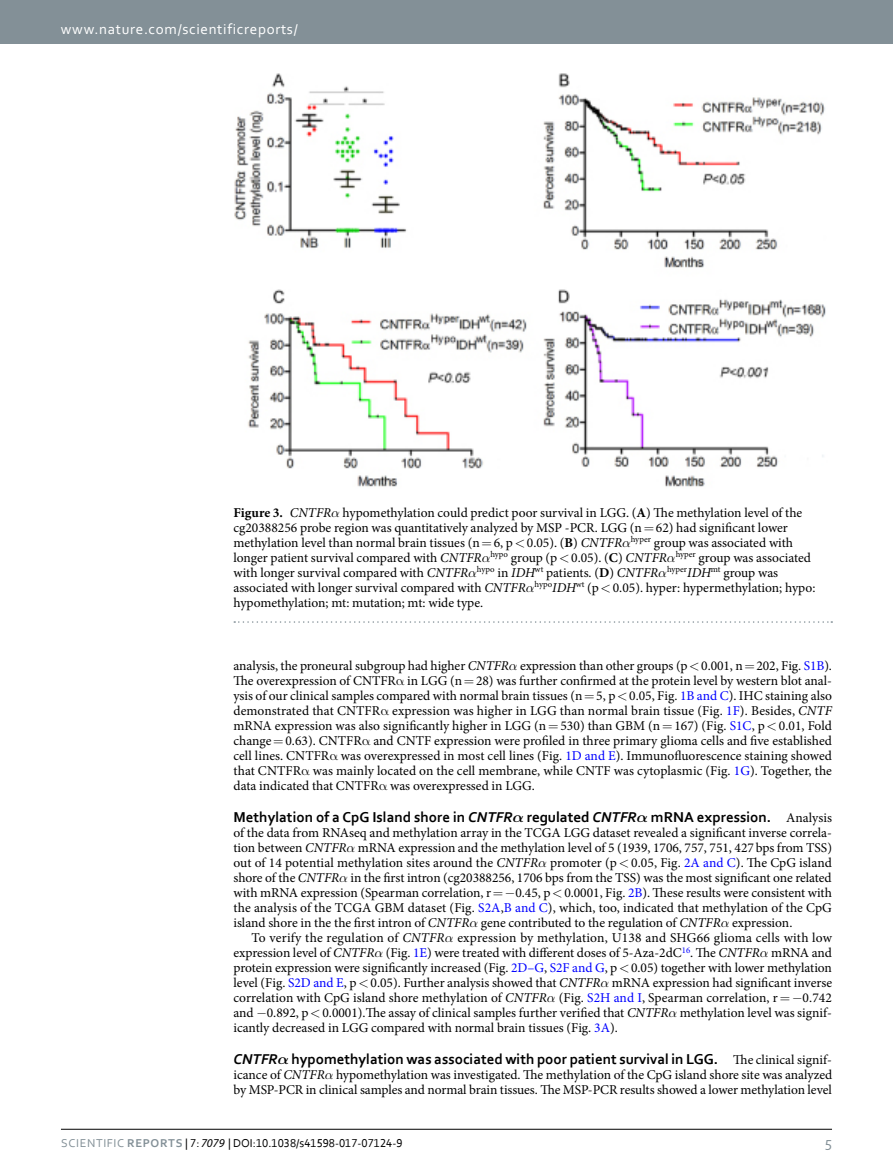
<style>
.page{position:relative;width:893px;height:1174px;background:#fff}
.page>*{position:absolute;margin:0;border:0;box-sizing:border-box;transform-origin:0 0}
.t1{font:700 15px "Corbel";color:#000}
.t2{font:15px "Corbel 2";letter-spacing:.045em;color:#fff}
.t3{font:15px "Corbel 2";color:#839097}
.t4{font:13.5px/15px "Minion Pro";color:#000;text-align:justify}
.t5{font:12px "Corbel";color:#000}
.s1{font-weight:700}
.s2{font-style:italic}
.s3{color:#00f}
.s4{font-family:"Corbel Bold 2";font-weight:400}
.s5{font-family:"Minion Pro";font-weight:400;font-size:13.5px}
.s6{font-family:"Corbel 2";color:#839097}
.s7{font-family:"Corbel Bold 2";color:#839097}
.s8{font-family:"Myriad Pro";font-style:italic}
</style>
<div class="page">
<div style="left:0;top:0;width:893px;height:43px;background:#839097"></div>
<hr style="left:61px;top:1129px;width:771px;height:1px;background:#000">
<img style="left:234px;top:73px;width:592px;height:414px">
<svg style="left:234px;top:621px;width:598px;height:2px"></svg>
<p class="t2" style="left:61px;top:19px;width:238px">www.nature.com/scientificreports/</p>
<p class="t4" style="left:233px;top:505px;width:583px;text-align:left"><span class="s1">Figure 3.</span> <span class="s2">CNTFR</span> hypomethylation could predict poor survival in LGG. (<span class="s1">A</span>) The methylation level of the cg20388256 probe region was quantitatively analyzed by MSP -PCR. LGG (n 62) had significant lower methylation level than normal brain tissues (n 6, p 0.05). (<span class="s1">B</span>) <span class="s2">CNTFR</span> <sup>hyper</sup> group was associated with longer patient survival compared with <span class="s2">CNTFR</span> <sup>hypo</sup> group (p 0.05). (<span class="s1">C</span>) <span class="s2">CNTFR</span> <sup>hyper</sup> group was associated with longer survival compared with <span class="s2">CNTFR</span> <sup>hypo</sup> in <span class="s2">IDH</span><sup>wt</sup> patients. (<span class="s1">D</span>) <span class="s2">CNTFR</span> <sup>hyper</sup><span class="s2">IDH</span><sup>mt</sup> group was associated with longer survival compared with <span class="s2">CNTFR</span> <sup>hypo</sup><span class="s2">IDH</span><sup>wt</sup> (p 0.05). hyper: hypermethylation; hypo: hypomethylation; mt: mutation; mt: wide type.</p>
<p class="t4" style="left:233px;top:658px;width:600px">analysis, the proneural subgroup had higher <span class="s2">CNTFR</span> expression than other groups (p 0.001, n 202, Fig. <span class="s3">S1B</span>).<br>The overexpression of CNTFR in LGG (n 28) was further confirmed at the protein level by western blot anal&shy;ysis of our clinical samples compared with normal brain tissues (n 5, p 0.05, Fig. <span class="s3">1B and C</span>). IHC staining also demonstrated that CNTFR expression was higher in LGG than normal brain tissue (Fig. <span class="s3">1F</span>). Besides, <span class="s2">CNTF </span>mRNA expression was also significantly higher in LGG (n 530) than GBM (n 167) (Fig. <span class="s3">S1C</span>, p 0.01, Fold change 0.63). CNTFR and CNTF expression were profiled in three primary glioma cells and five established cell lines. CNTFR was overexpressed in most cell lines (Fig. <span class="s3">1D and E</span>). Immunofluorescence staining showed that CNTFR was mainly located on the cell membrane, while CNTF was cytoplasmic (Fig. <span class="s3">1G</span>). Together, the data indicated that CNTFR was overexpressed in LGG.</p>
<p class="t1" style="left:233px;top:807px;width:600px">Methylation of a CpG Island shore in <span class="s2">CNTFR</span> <span class="s4">regulated</span> <span class="s2">CNTFR</span> mRNA expression. <span class="s5">Analysis</span></p>
<p class="t4" style="left:233px;top:825px;width:600px">of the data from RNAseq and methylation array in the TCGA LGG dataset revealed a significant inverse correla&shy;tion between <span class="s2">CNTFR</span> mRNA expression and the methylation level of 5 (1939, 1706, 757, 751, 427 bps from TSS) out of 14 potential methylation sites around the <span class="s2">CNTFR</span> promoter (p 0.05, Fig. <span class="s3">2A and C</span>). The CpG island shore of the <span class="s2">CNTFR</span> in the first intron (cg20388256, 1706 bps from the TSS) was the most significant one related with mRNA expression (Spearman correlation, r −0.45, p 0.0001, Fig. <span class="s3">2B</span>). These results were consistent with the analysis of the TCGA GBM dataset (Fig. <span class="s3">S2A</span>,<span class="s3">B and C</span>), which, too, indicated that methylation of the CpG island shore in the the first intron of <span class="s2">CNTFR</span> gene contributed to the regulation of <span class="s2">CNTFR</span> expression.</p>
<p class="t4" style="left:233px;top:930px;width:600px;text-indent:18px">To verify the regulation of <span class="s2">CNTFR</span> expression by methylation, U138 and SHG66 glioma cells with low expression level of <span class="s2">CNTFR</span> (Fig. <span class="s3">1E</span>) were treated with different doses of 5-Aza-2dC<sup>16</sup>. The <span class="s2">CNTFR</span> mRNA and protein expression were significantly increased (Fig. <span class="s3">2D–G</span>, <span class="s3">S2F and G</span>, p 0.05) together with lower methylation level (Fig. <span class="s3">S2D and E</span>, p 0.05). Further analysis showed that <span class="s2">CNTFR</span> mRNA expression had significant inverse correlation with CpG island shore methylation of <span class="s2">CNTFR</span> (Fig. <span class="s3">S2H and I</span>, Spearman correlation, r −0.742 and −0.892, p 0.0001).The assay of clinical samples further verified that <span class="s2">CNTFR</span> methylation level was signif&shy;icantly decreased in LGG compared with normal brain tissues (Fig. <span class="s3">3A</span>).</p>
<p class="t1" style="left:233px;top:1049px;width:600px"><span class="s2">CNTFR</span> hypomethylation was associated with poor patient survival in LGG. <span class="s5">The clinical signif-</span></p>
<p class="t4" style="left:233px;top:1067px;width:600px">icance of <span class="s2">CNTFR</span> hypomethylation was investigated. The methylation of the CpG island shore site was analyzed by MSP-PCR in clinical samples and normal brain tissues. The MSP-PCR results showed a lower methylation level</p>
<p class="t5" style="left:61px;top:1135px;width:343px"><span class="s6">SCIeNTIFIC</span> <span class="s7">Reports</span> | 7: <span class="s8">7079</span> | DOI:10.1038/s41598-017-07124-9</p>
<p class="t3" style="left:825px;top:1132px;width:9px">5</p>
</div>
